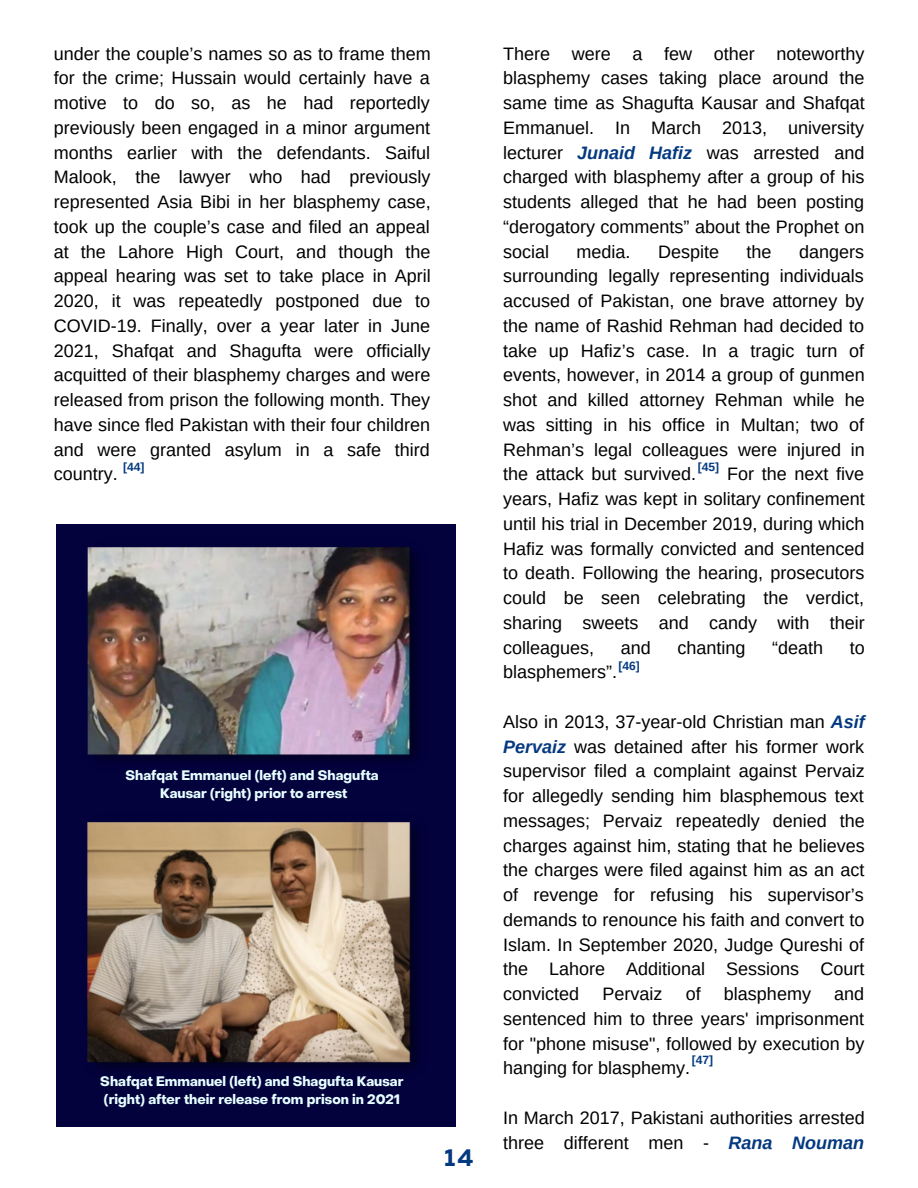
<style>
.page{position:relative;width:918px;height:1188px;background:#fff}
.page>*{position:absolute;margin:0;border:0;box-sizing:border-box;transform-origin:0 0}
.t1{font:700 24.45px "Muller";color:#043980}
.t2{font:18px/24.8px "Arimo";color:#000;text-align:justify}
.t3{font:700 13.5px/18px "Object Sans";color:#e5fdff}
.t4{font:700 12px "Arimo";color:#043980}
.s1{font-weight:700;font-style:italic;color:#043980}
</style>
<div class="page">
<div style="left:56px;top:524px;width:399px;height:603px;background:#03023d"></div>
<img style="left:87px;top:547px;width:331px;height:214px">
<img style="left:87px;top:822px;width:332px;height:247px">
<p class="t2" style="left:54px;top:41px;width:378px">under the couple’s names so as to frame them for the crime; Hussain would certainly have a motive to do so, as he had reportedly previously been engaged in a minor argument months earlier with the defendants. Saiful Malook, the lawyer who had previously represented Asia Bibi in her blasphemy case, took up the couple’s case and filed an appeal at the Lahore High Court, and though the appeal hearing was set to take place in April 2020, it was repeatedly postponed due to COVID-19. Finally, over a year later in June 2021, Shafqat and Shagufta were officially acquitted of their blasphemy charges and were released from prison the following month. They have since fled Pakistan with their four children and were granted asylum in a safe third country.</p>
<p class="t2" style="left:503px;top:41px;width:363px">There were a few other noteworthy blasphemy cases taking place around the same time as Shagufta Kausar and Shafqat Emmanuel. In March 2013, university lecturer <span class="s1">Junaid Hafiz</span> was arrested and charged with blasphemy after a group of his students alleged that he had been posting “derogatory comments” about the Prophet on social</p>
<p class="t2" style="left:503px;top:239px;width:363px;text-indent:296px">dangers surrounding legally representing individuals accused of Pakistan, one brave attorney by the name of Rashid Rehman had decided to take up Hafiz’s case. In a tragic turn of events, however, in 2014 a group of gunmen shot and killed attorney Rehman while he was sitting in his office in Multan; two of Rehman’s legal colleagues were injured in the attack but survived.</p>
<p class="t2" style="left:577px;top:239px;width:55px">media.</p>
<p class="t2" style="left:658px;top:239px;width:63px">Despite</p>
<p class="t2" style="left:747px;top:239px;width:27px">the</p>
<p class="t4" style="left:123px;top:460px;width:23px">[44]</p>
<p class="t4" style="left:698px;top:460px;width:23px">[45]</p>
<p class="t2" style="left:503px;top:462px;width:363px;text-indent:224px">For the next five years, Hafiz was kept in solitary confinement until his trial in December 2019, during which Hafiz was formally convicted and sentenced to death. Following the hearing, prosecutors could be seen celebrating the verdict, sharing sweets and candy with their colleagues,</p>
<p class="t2" style="left:621px;top:635px;width:32px">and</p>
<p class="t2" style="left:677px;top:635px;width:70px">chanting</p>
<p class="t2" style="left:772px;top:635px;width:53px">“death</p>
<p class="t2" style="left:850px;top:635px;width:16px">to</p>
<p class="t3" style="left:126px;top:767px;width:255px">Shafqat Emmanuel (left) and Shagufta</p>
<p class="t3" style="left:160px;top:785px;width:189px">Kausar (right) prior to arrest</p>
<p class="t3" style="left:100px;top:1074px;width:305px">Shafqat Emmanuel (left) and Shagufta Kausar (right) after their release from prison in 2021</p>
<p class="t1" style="left:444px;top:1147px;width:31px">14</p>
<p class="t4" style="left:618px;top:659px;width:23px">[46]</p>
<p class="t2" style="left:503px;top:660px;width:116px">blasphemers”.</p>
<p class="t2" style="left:503px;top:709px;width:363px">Also in 2013, 37-year-old Christian man <span class="s1">Asif Pervaiz</span> was detained after his former work supervisor filed a complaint against Pervaiz for allegedly sending him blasphemous text messages; Pervaiz repeatedly denied the charges against him, stating that he believes the charges were filed against him as an act of revenge for refusing his supervisor’s demands to renounce his faith and convert to Islam. In September 2020, Judge Qureshi of the Lahore Additional Sessions Court convicted</p>
<p class="t2" style="left:503px;top:982px;width:363px;text-indent:331px">and sentenced him to three years' imprisonment for "phone misuse", followed by execution by hanging for blasphemy.</p>
<p class="t2" style="left:503px;top:1105px;width:363px">In March 2017, Pakistani authorities arrested three different men - <span class="s1">Rana Nouman</span></p>
<p class="t2" style="left:602px;top:982px;width:61px">Pervaiz</p>
<p class="t2" style="left:686px;top:982px;width:16px">of</p>
<p class="t2" style="left:724px;top:982px;width:89px">blasphemy</p>
<p class="t4" style="left:692px;top:1053px;width:23px">[47]</p>
</div>
